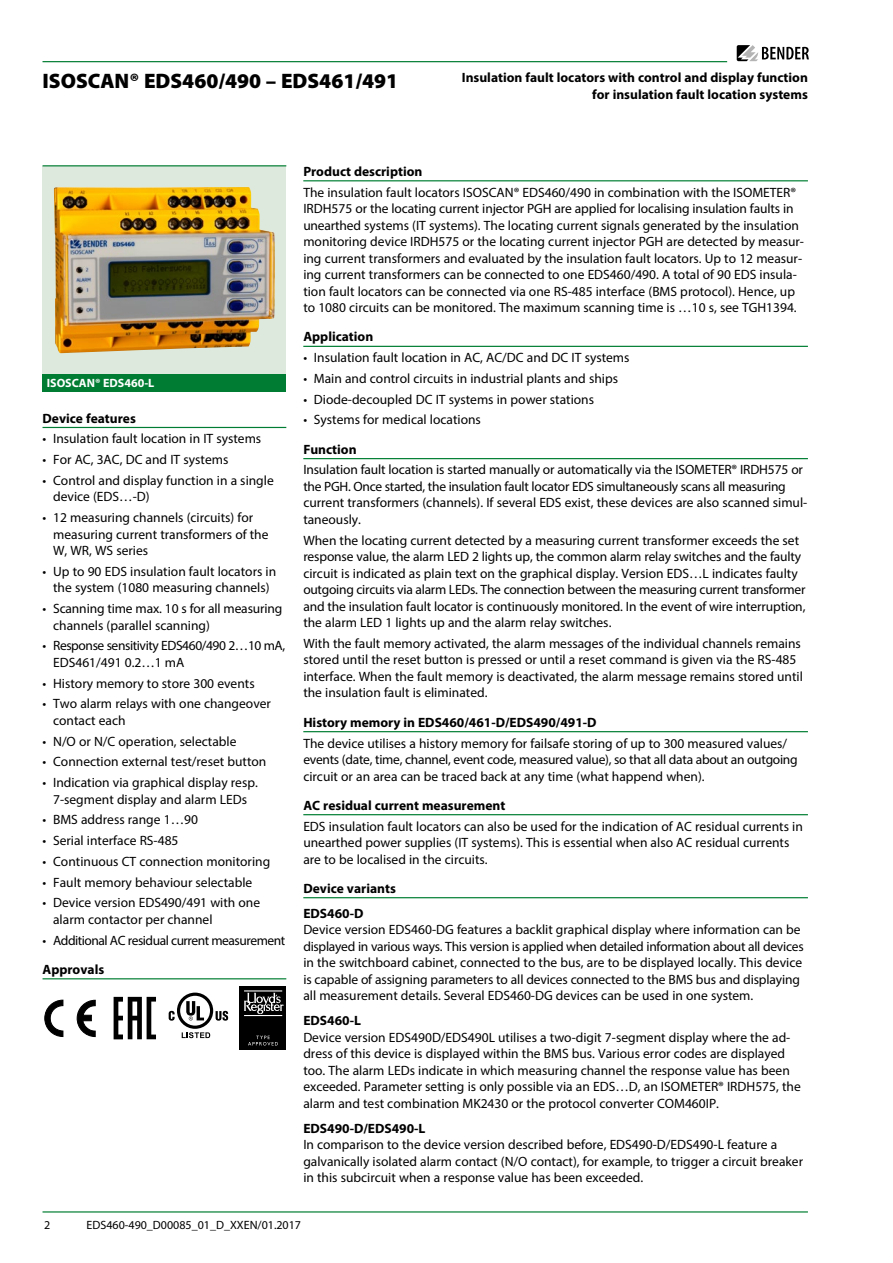
<style>
.page{position:relative;width:893px;height:1263px;background:#fff}
.page>*{position:absolute;margin:0;border:0;box-sizing:border-box;transform-origin:0 0}
.t1{font:900 21px "Myriad Pro";color:#000}
.t2{font:13.5px/16.5px "Myriad Pro";color:#000}
.t3{font:700 13.5px/25px "Myriad Pro";color:#000}
.t4{font:13.5px/16.5px "Myriad Pro";letter-spacing:-.03em;color:#000}
.t5{font:13.5px "Myriad Pro";letter-spacing:-.035em;color:#000}
.t6{font:12px "Myriad Pro";color:#000}
.t7{font:700 12px "Myriad Pro";color:#fff}
</style>
<div class="page">
<hr style="left:43px;top:61px;width:684px;height:1px;background:#007d32">
<hr style="left:43px;top:1211px;width:765px;height:1px;background:#007d32">
<svg style="left:737px;top:45px;width:72px;height:16px"></svg>
<div style="left:43px;top:166px;width:243px;height:208px;background:#dce9dc"></div>
<img style="left:54px;top:187px;width:221px;height:166px">
<div style="left:43px;top:374px;width:243px;height:17px;background:#007d32"></div>
<hr style="left:43px;top:427px;width:243px;height:1px;background:#007d32">
<hr style="left:43px;top:978px;width:243px;height:1px;background:#007d32">
<svg style="left:45px;top:1000px;width:18px;height:37px"></svg>
<svg style="left:77px;top:1000px;width:19px;height:37px"></svg>
<svg style="left:114px;top:997px;width:42px;height:42px"></svg>
<div style="left:177px;top:992px;width:36px;height:37px;border:3px solid #000;border-radius:50%"></div>
<svg style="left:215px;top:1011px;width:13px;height:10px"></svg>
<svg style="left:169px;top:1011px;width:6px;height:10px"></svg>
<svg style="left:186px;top:1001px;width:18px;height:19px"></svg>
<svg style="left:182px;top:1032px;width:28px;height:6px"></svg>
<div style="left:239px;top:986px;width:47px;height:64px;background:#000"></div>
<hr style="left:244px;top:1015px;width:38px;height:1px;background:#fff">
<hr style="left:244px;top:990px;width:38px;height:1px;background:#fff">
<svg style="left:244px;top:993px;width:39px;height:21px"></svg>
<svg style="left:248px;top:1036px;width:30px;height:9px"></svg>
<hr style="left:303px;top:180px;width:505px;height:1px;background:#007d32">
<hr style="left:303px;top:346px;width:505px;height:1px;background:#007d32">
<hr style="left:303px;top:458px;width:505px;height:1px;background:#007d32">
<hr style="left:303px;top:731px;width:505px;height:1px;background:#007d32">
<hr style="left:303px;top:814px;width:505px;height:1px;background:#007d32">
<hr style="left:303px;top:897px;width:505px;height:1px;background:#007d32">
<hr style="left:43px;top:165px;width:243px;height:1px;background:#007d32">
<h1 class="t1" style="left:43px;top:69px;width:357px">ISOSCAN® EDS460/490 – EDS461/491</h1>
<p class="t3" style="left:462px;top:69px;width:348px;line-height:16.5px;text-align:right">Insulation fault locators with control and display function for insulation fault location systems</p>
<p class="t7" style="left:47px;top:375px;width:109px">ISOSCAN® EDS460-L</p>
<p class="t3" style="left:43px;top:405px;width:95px">Device features</p>
<p class="t2" style="left:43px;top:430px;width:220px">• Insulation fault location in IT systems</p>
<p class="t2" style="left:43px;top:451px;width:187px">• For AC, 3AC, DC and IT systems</p>
<p class="t2" style="left:53px;top:472px;width:222px;text-indent:-11px">• Control and display function in a single device (EDS…-D)</p>
<p class="t2" style="left:53px;top:509px;width:217px;text-indent:-11px">• 12 measuring channels (circuits) for measuring current transformers of the<br>W, WR, WS series</p>
<p class="t2" style="left:43px;top:563px;width:235px;text-align:center">• Up to 90 EDS insulation fault locators in the system (1080 measuring channels)</p>
<p class="t2" style="left:53px;top:600px;width:231px;text-indent:-11px">• Scanning time max. 10 s for all measuring channels (parallel scanning)</p>
<p class="t4" style="left:53px;top:637px;width:234px;text-indent:-11px">• Response sensitivity EDS460/490 2…10 mA,<br>EDS461/491 0.2…1 mA</p>
<p class="t2" style="left:43px;top:675px;width:214px">• History memory to store 300 events</p>
<p class="t2" style="left:53px;top:695px;width:219px;text-indent:-11px">• Two alarm relays with one changeover contact each</p>
<p class="t2" style="left:43px;top:733px;width:196px">• N/O or N/C operation, selectable</p>
<p class="t2" style="left:43px;top:753px;width:225px">• Connection external test/reset button</p>
<p class="t2" style="left:43px;top:774px;width:217px;text-align:center">• Indication via graphical display resp.<br>7-segment display and alarm LEDs</p>
<p class="t2" style="left:43px;top:811px;width:157px">• BMS address range 1…90</p>
<p class="t2" style="left:43px;top:832px;width:137px">• Serial interface RS-485</p>
<p class="t2" style="left:43px;top:853px;width:229px">• Continuous CT connection monitoring</p>
<p class="t2" style="left:43px;top:874px;width:211px">• Fault memory behaviour selectable</p>
<p class="t2" style="left:53px;top:894px;width:209px;text-indent:-11px">• Device version EDS490/491 with one alarm contactor per channel</p>
<p class="t5" style="left:43px;top:932px;width:244px">• Additional AC residual current measurement</p>
<p class="t3" style="left:43px;top:956px;width:63px">Approvals</p>
<p class="t3" style="left:303px;top:158px;width:121px">Product description</p>
<p class="t2" style="left:303px;top:184px;width:502px">The insulation fault locators ISOSCAN® EDS460/490 in combination with the ISOMETER® IRDH575 or the locating current injector PGH are applied for localising insulation faults in unearthed systems (IT systems). The locating current signals generated by the insulation monitoring device IRDH575 or the locating current injector PGH are detected by measur&shy;ing current transformers and evaluated by the insulation fault locators. Up to 12 measur&shy;ing current transformers can be connected to one EDS460/490. A total of 90 EDS insula&shy;tion fault locators can be connected via one RS-485 interface (BMS protocol). Hence, up to 1080 circuits can be monitored. The maximum scanning time is …10 s, see TGH1394.</p>
<p class="t3" style="left:303px;top:324px;width:71px">Application</p>
<p class="t2" style="left:303px;top:349px;width:328px">• Insulation fault location in AC, AC/DC and DC IT systems</p>
<p class="t2" style="left:303px;top:370px;width:316px">• Main and control circuits in industrial plants and ships</p>
<p class="t2" style="left:303px;top:391px;width:292px">• Diode-decoupled DC IT systems in power stations</p>
<p class="t2" style="left:303px;top:411px;width:179px">• Systems for medical locations</p>
<p class="t3" style="left:303px;top:436px;width:55px">Function</p>
<p class="t2" style="left:303px;top:461px;width:506px">Insulation fault location is started manually or automatically via the ISOMETER® IRDH575 or the PGH. Once started, the insulation fault locator EDS simultaneously scans all measuring current transformers (channels). If several EDS exist, these devices are also scanned simul&shy;taneously.</p>
<p class="t2" style="left:303px;top:532px;width:504px">When the locating current detected by a measuring current transformer exceeds the set response value, the alarm LED 2 lights up, the common alarm relay switches and the faulty circuit is indicated as plain text on the graphical display. Version EDS…L indicates faulty outgoing circuits via alarm LEDs. The connection between the measuring current transformer and the insulation fault locator is continuously monitored. In the event of wire interruption, the alarm LED 1 lights up and the alarm relay switches.</p>
<p class="t2" style="left:303px;top:635px;width:501px">With the fault memory activated, the alarm messages of the individual channels remains stored until the reset button is pressed or until a reset command is given via the RS-485 interface. When the fault memory is deactivated, the alarm message remains stored until the insulation fault is eliminated.</p>
<p class="t3" style="left:303px;top:709px;width:295px">History memory in EDS460/461-D/EDS490/491-D</p>
<p class="t2" style="left:303px;top:734px;width:496px">The device utilises a history memory for failsafe storing of up to 300 measured values/ events (date, time, channel, event code, measured value), so that all data about an outgoing circuit or an area can be traced back at any time (what happend when).</p>
<p class="t3" style="left:303px;top:792px;width:204px">AC residual current measurement</p>
<p class="t2" style="left:303px;top:817px;width:501px">EDS insulation fault locators can also be used for the indication of AC residual currents in unearthed power supplies (IT systems). This is essential when also AC residual currents are to be localised in the circuits.</p>
<p class="t3" style="left:303px;top:875px;width:94px">Device variants<br>EDS460-D</p>
<p class="t2" style="left:303px;top:921px;width:502px">Device version EDS460-DG features a backlit graphical display where information can be displayed in various ways. This version is applied when detailed information about all devices in the switchboard cabinet, connected to the bus, are to be displayed locally. This device is capable of assigning parameters to all devices connected to the BMS bus and displaying all measurement details. Several EDS460-DG devices can be used in one system.</p>
<p class="t3" style="left:303px;top:1008px;width:59px">EDS460-L</p>
<p class="t2" style="left:303px;top:1029px;width:499px">Device version EDS490D/EDS490L utilises a two-digit 7-segment display where the ad&shy;dress of this device is displayed within the BMS bus. Various error codes are displayed too. The alarm LEDs indicate in which measuring channel the response value has been exceeded. Parameter setting is only possible via an EDS…D, an ISOMETER® IRDH575, the alarm and test combination MK2430 or the protocol converter COM460IP.</p>
<p class="t3" style="left:303px;top:1115px;width:124px">EDS490-D/EDS490-L</p>
<p class="t2" style="left:303px;top:1136px;width:501px">In comparison to the device version described before, EDS490-D/EDS490-L feature a galvanically isolated alarm contact (N/O contact), for example, to trigger a circuit breaker in this subcircuit when a response value has been exceeded.</p>
<p class="t6" style="left:44px;top:1217px;width:8px">2</p>
<p class="t6" style="left:87px;top:1217px;width:216px">EDS460-490_D00085_01_D_XXEN/01.2017</p>
</div>
